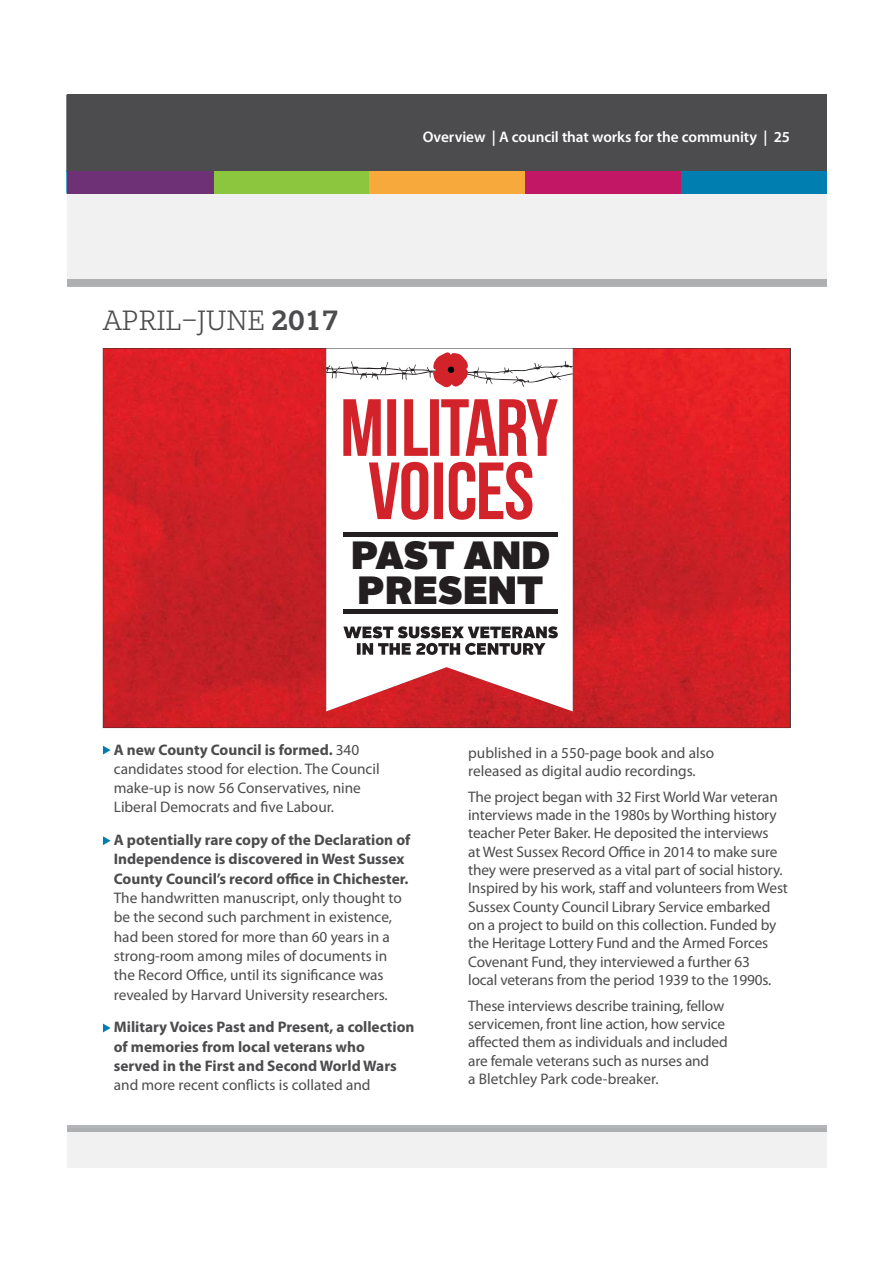
<style>
.page{position:relative;width:893px;height:1263px;background:#fff}
.page>*{position:absolute;margin:0;border:0;box-sizing:border-box;transform-origin:0 0}
.t1{font:900 39.3px/34.8px "Alright Sans";color:#231f20}
.t2{font:300 30.6px "Egyptian Slate Pro";letter-spacing:.015em;color:#4c4c4e}
.t3{font:15.3px/18.3px "Myriad Pro";letter-spacing:-.01em;color:#4c4c4e}
.t4{font:700 15.3px/19.4px "Myriad Pro";color:#4c4c4e}
.t5{font:600 15.3px "Myriad Pro";letter-spacing:-.005em;color:#fff}
.s1{font-weight:500}
.s2{font-weight:700}
</style>
<div class="page">
<div style="left:67px;top:194px;width:759px;height:92px;background:#f1f1f2"></div>
<hr style="left:67px;top:286px;width:759px;height:1px;background:#b3b5b8">
<div style="left:67px;top:279px;width:759px;height:7px;background:#adafb1"></div>
<div style="left:67px;top:95px;width:759px;height:77px;background:#4c4c4e"></div>
<div style="left:67px;top:171px;width:147px;height:23px;background:#6e3175"></div>
<div style="left:214px;top:171px;width:156px;height:23px;background:#8cc63f"></div>
<div style="left:369px;top:171px;width:156px;height:23px;background:#f7a93b"></div>
<div style="left:525px;top:171px;width:156px;height:23px;background:#c11764"></div>
<div style="left:681px;top:171px;width:145px;height:23px;background:#007eb0"></div>
<svg style="left:103px;top:746px;width:8px;height:9px"></svg>
<svg style="left:103px;top:836px;width:8px;height:9px"></svg>
<svg style="left:103px;top:1024px;width:8px;height:8px"></svg>
<div style="left:67px;top:1128px;width:759px;height:40px;background:#f1f1f2"></div>
<hr style="left:67px;top:1125px;width:759px;height:3px;background:#b3b5b8">
<hr style="left:67px;top:1128px;width:759px;height:4px;background:#adafb1">
<svg style="left:103px;top:348px;width:687px;height:380px"></svg>
<h2 class="t2" style="left:103px;top:302px;width:237px">APRIL–JUNE <span class="s1">2017</span></h2>
<p class="t5" style="left:423px;top:131px;width:369px">Overview | A council that works for the community | 25</p>
<h1 class="t1" style="left:351px;top:543px;width:200px">PAST AND<br>PRESENT</h1>
<p class="t3" style="left:114px;top:741px;width:267px;line-height:19.4px"><span class="s2">A new County Council is formed.</span> 340 candidates stood for election. The Council make-up is now 56 Conservatives, nine Liberal Democrats and five Labour.</p>
<p class="t4" style="left:114px;top:831px;width:298px">A potentially rare copy of the Declaration of<br>Independence is discovered in West Sussex<br>County Council’s record office in Chichester.</p>
<p class="t3" style="left:114px;top:889px;width:289px;line-height:19.4px">The handwritten manuscript, only thought to be the second such parchment in existence, had been stored for more than 60 years in a strong-room among miles of documents in the Record Office, until its significance was revealed by Harvard University researchers.</p>
<p class="t4" style="left:114px;top:1019px;width:302px">Military Voices Past and Present, a collection of memories from local veterans who served in the First and Second World Wars</p>
<p class="t3" style="left:114px;top:1077px;width:258px">and more recent conflicts is collated and</p>
<p class="t3" style="left:468px;top:744px;width:247px">published in a 550-page book and also released as digital audio recordings.</p>
<p class="t3" style="left:468px;top:788px;width:321px">The project began with 32 First World War veteran interviews made in the 1980s by Worthing history teacher Peter Baker. He deposited the interviews<br>at West Sussex Record Office in 2014 to make sure they were preserved as a vital part of social history.<br>Inspired by his work, staff and volunteers from West Sussex County Council Library Service embarked on a project to build on this collection. Funded by the Heritage Lottery Fund and the Armed Forces Covenant Fund, they interviewed a further 63<br>local veterans from the period 1939 to the 1990s.</p>
<p class="t3" style="left:468px;top:997px;width:261px">These interviews describe training, fellow servicemen, front line action, how service affected them as individuals and included are female veterans such as nurses and<br>a Bletchley Park code-breaker.</p>
</div>
